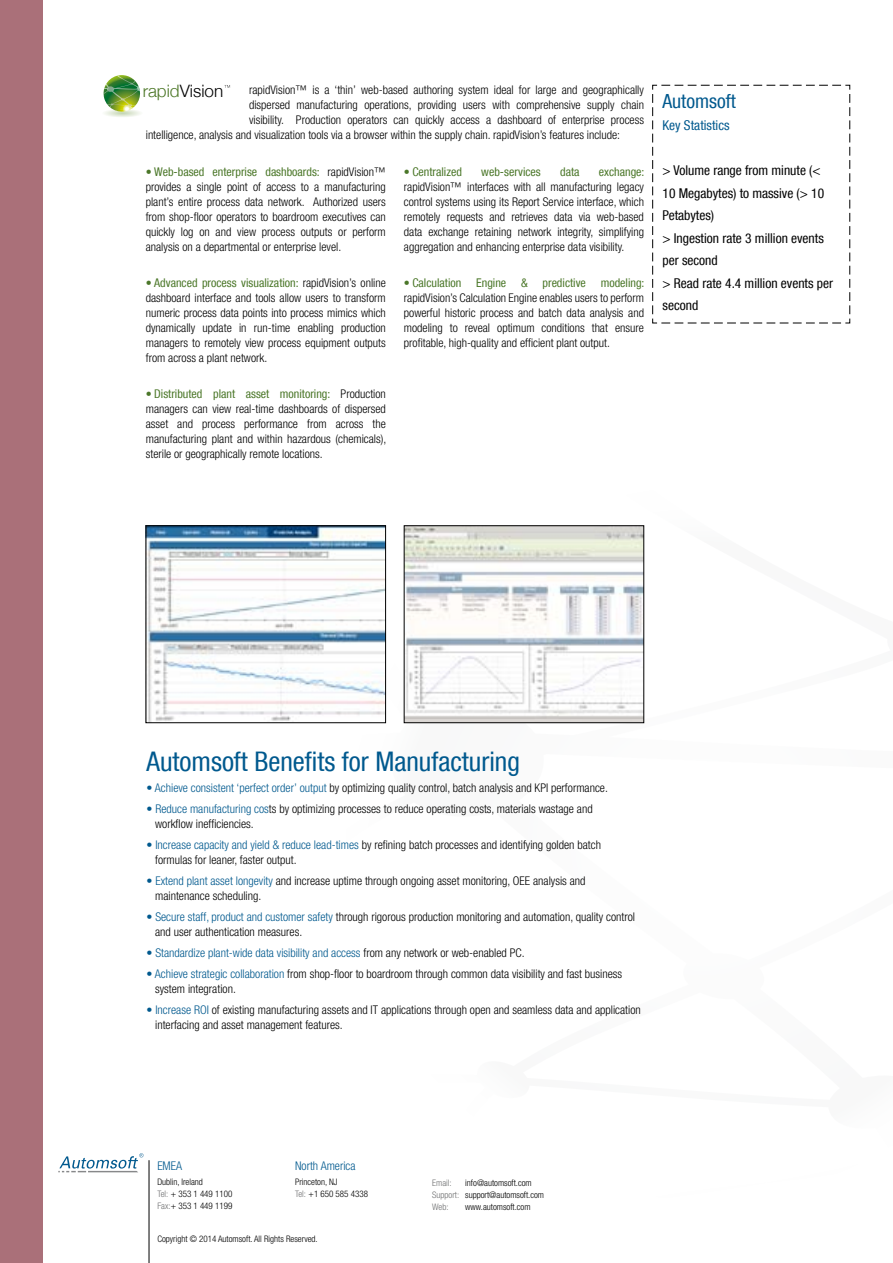
<style>
.page{position:relative;width:893px;height:1263px;background:#fff}
.page>*{position:absolute;margin:0;border:0;box-sizing:border-box;transform-origin:0 0}
.t1{font:condensed 27px "Helvetica Neue LT Com";color:#00598e}
.t2{font:condensed 19.5px "Helvetica Neue LT Com";color:#00598e}
.t3{font:300 17.1px "Helvetica Neue";color:#000}
.t4{font:condensed 13.5px/22.5px "Helvetica Neue LT Com";color:#000}
.t5{font:condensed 13.5px "Helvetica Neue LT Com";color:#00598e}
.t6{font:300 condensed 12px/15px "Helvetica Neue LT Com";color:#000}
.t7{font:300 condensed 12px "Helvetica Neue LT Com";color:#00598e}
.t8{font:condensed 12px "Helvetica Neue LT Com";color:#4b7729}
.t9{font:300 condensed 9px/12px "Helvetica Neue LT Com";color:#000}
.t10{font:300 condensed 9px "Helvetica Neue LT Com";color:#707172}
.s1{color:#4c7727}
.s2{font-weight:400;color:#4b7729}
.s3{color:#00598e}
.s4{color:#000}
.s5{color:#707172}
</style>
<div class="page">
<svg style="left:103px;top:75px;width:38px;height:42px"></svg>
<svg style="left:224px;top:85px;width:6px;height:3px"></svg>
<div style="left:0;top:0;width:43px;height:1263px;background:#aa7079"></div>
<img style="left:148px;top:527px;width:236px;height:194px">
<div style="left:146px;top:525px;width:240px;height:198px;border:1px solid #000"></div>
<img style="left:406px;top:527px;width:236px;height:194px">
<div style="left:404px;top:525px;width:240px;height:198px;border:1px solid #000"></div>
<hr style="left:149px;top:1160px;width:1px;height:103px;background:#000">
<svg style="left:58px;top:1153px;width:86px;height:19px"></svg>
<svg style="left:661px;top:323px;width:180px;height:1px"></svg>
<svg style="left:652px;top:85px;width:198px;height:238px"></svg>
<p class="t6" style="left:249px;top:82px;width:396px">rapidVision™ is a ‘thin’ web-based authoring system ideal for large and geographically</p>
<p class="t6" style="left:249px;top:97px;width:396px">dispersed manufacturing operations, providing users with comprehensive supply chain</p>
<p class="t6" style="left:249px;top:112px;width:396px">visibility. Production operators can quickly access a dashboard of enterprise process</p>
<p class="t6" style="left:146px;top:127px;width:476px">intelligence, analysis and visualization tools via a browser within the supply chain. rapidVision’s features include:</p>
<h3 class="t3" style="left:143px;top:81px;width:82px"><span class="s1">rapid</span>Vision</h3>
<p class="t6" style="left:146px;top:164px;width:242px;text-align:justify"><span class="s2">• Web-based enterprise dashboards:</span> rapidVision™ provides a single point of access to a manufacturing plant’s entire process data network. Authorized users from shop-floor operators to boardroom executives can quickly log on and view process outputs or perform analysis on a departmental or enterprise level.</p>
<p class="t6" style="left:146px;top:275px;width:242px;text-align:justify"><span class="s2">• Advanced process visualization:</span> rapidVision’s online dashboard interface and tools allow users to transform numeric process data points into process mimics which dynamically update in run-time enabling production managers to remotely view process equipment outputs from across a plant network.</p>
<p class="t6" style="left:146px;top:386px;width:242px;text-align:justify"><span class="s2">• Distributed plant asset monitoring:</span> Production managers can view real-time dashboards of dispersed asset and process performance from across the manufacturing plant and within hazardous (chemicals), sterile or geographically remote locations.</p>
<p class="t8" style="left:404px;top:164px;width:60px">• Centralized</p>
<p class="t8" style="left:481px;top:164px;width:61px">web-services</p>
<p class="t8" style="left:560px;top:164px;width:21px">data</p>
<p class="t8" style="left:599px;top:164px;width:47px">exchange:</p>
<p class="t6" style="left:404px;top:179px;width:242px;text-align:justify">rapidVision™ interfaces with all manufacturing legacy control systems using its Report Service interface, which remotely requests and retrieves data via web-based data exchange retaining network integrity, simplifying aggregation and enhancing enterprise data visibility.</p>
<p class="t8" style="left:404px;top:276px;width:242px">• Calculation Engine &amp; predictive modeling:</p>
<p class="t6" style="left:404px;top:290px;width:242px;text-align:justify">rapidVision’s Calculation Engine enables users to perform powerful historic process and batch data analysis and modeling to reveal optimum conditions that ensure profitable, high-quality and efficient plant output.</p>
<h2 class="t2" style="left:662px;top:89px;width:75px">Automsoft</h2>
<p class="t5" style="left:662px;top:118px;width:69px">Key Statistics</p>
<p class="t4" style="left:662px;top:159px;width:172px">&gt; Volume range from minute (&lt;<br>10 Megabytes) to massive (&gt; 10<br>Petabytes)<br>&gt; Ingestion rate 3 million events per second<br>&gt; Read rate 4.4 million events per second</p>
<h1 class="t1" style="left:147px;top:746px;width:375px">Automsoft Benefits for Manufacturing</h1>
<p class="t6" style="left:147px;top:780px;width:463px"><span class="s3">• Achieve consistent ‘perfect order’ output</span> by optimizing quality control, batch analysis and KPI performance.</p>
<p class="t6" style="left:155px;top:801px;width:439px;text-indent:-9px"><span class="s3">• Reduce manufacturing cos</span>ts by optimizing processes to reduce operating costs, materials wastage and workflow inefficiencies.</p>
<p class="t6" style="left:155px;top:837px;width:447px;text-indent:-9px"><span class="s3">• Increase capacity and yield &amp; reduce lead-times</span> by refining batch processes and identifying golden batch formulas for leaner, faster output.</p>
<p class="t6" style="left:155px;top:873px;width:432px;text-indent:-9px"><span class="s3">• Extend plant asset longevity</span> and increase uptime through ongoing asset monitoring, OEE analysis and maintenance scheduling.</p>
<p class="t6" style="left:155px;top:909px;width:481px;text-indent:-9px"><span class="s3">• Secure staff, product and customer safety</span> through rigorous production monitoring and automation, quality control and user authentication measures.</p>
<p class="t7" style="left:147px;top:946px;width:380px">• Standardize plant-wide data visibility and access <span class="s4">from any network or web-enabled PC.</span></p>
<p class="t6" style="left:155px;top:966px;width:469px;text-indent:-9px"><span class="s3">• Achieve strategic collaboration</span> from shop-floor to boardroom through common data visibility and fast business system integration.</p>
<p class="t6" style="left:155px;top:1002px;width:487px;text-indent:-9px"><span class="s3">• Increase ROI</span> of existing manufacturing assets and IT applications through open and seamless data and application interfacing and asset management features.</p>
<p class="t7" style="left:295px;top:1159px;width:62px">North America</p>
<p class="t9" style="left:295px;top:1176px;width:74px">Princeton, NJ<br><span class="s5">Tel:</span> +1 650 585 4338</p>
<p class="t9" style="left:157px;top:1233px;width:162px">Copyright © 2014 Automsoft. All Rights Reserved.</p>
<p class="t7" style="left:157px;top:1159px;width:26px">EMEA</p>
<p class="t9" style="left:157px;top:1176px;width:77px">Dublin, Ireland<br><span class="s5">Tel:</span> + 353 1 449 1100<br><span class="s5">Fax:</span>+ 353 1 449 1199</p>
<p class="t9" style="left:432px;top:1176px;width:113px;text-indent:33px">info@automsoft.com<br><span class="s5">Support:</span> support@automsoft.com<br><span class="s5">Web:</span></p>
<p class="t10" style="left:432px;top:1177px;width:21px">Email:</p>
<p class="t9" style="left:465px;top:1200px;width:67px">www.automsoft.com</p>
</div>
